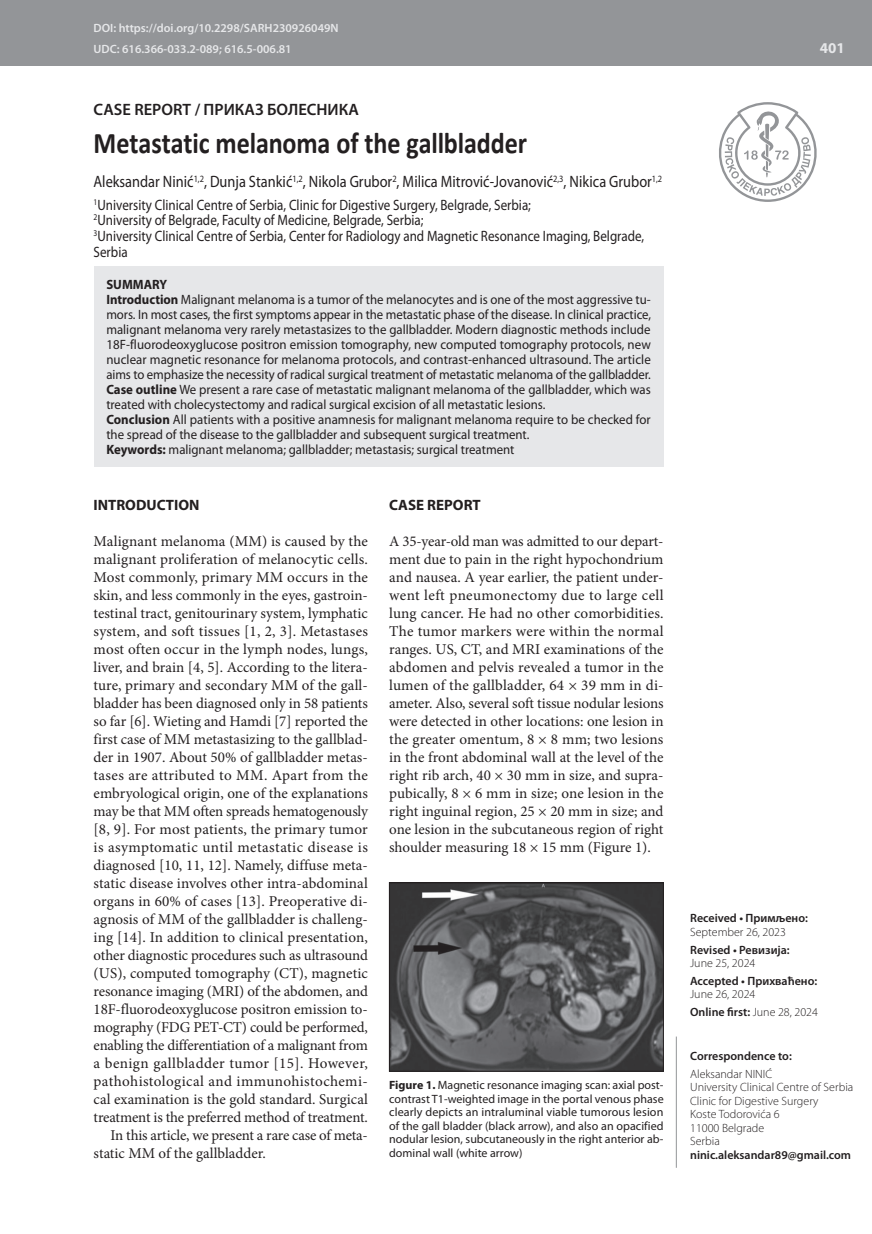
<style>
.page{position:relative;width:872px;height:1234px;background:#fff}
.page>*{position:absolute;margin:0;border:0;box-sizing:border-box;transform-origin:0 0}
.t1{font:700 30px "Calibri";letter-spacing:-.005em;color:#231f20;scale:.87 1}
.t2{font:16.5px "Myriad Pro";color:#231f20;scale:.87 1}
.t3{font:600 16.5px "Myriad Pro";color:#231f20}
.t4{font:15px/18px "Minion Pro";color:#231f20;text-align:justify}
.t5{font:15px/15.8px "Myriad Pro";color:#231f20;scale:.87 1}
.t6{font:15px "Minion Pro";letter-spacing:.025em;color:#231f20}
.t7{font:15px "Minion Pro";letter-spacing:.02em;color:#231f20}
.t8{font:700 15px "Myriad Pro";color:#231f20}
.t9{font:700 15px "Myriad Pro";color:#e6e7e9}
.t10{font:13.5px/15px "Myriad Pro";color:#231f20;scale:.95 1}
.t11{font:12px/13.5px "Myriad Pro";color:#231f20;text-align:justify}
.t12{font:300 12px/13.5px "Myriad Pro";color:#231f20}
.t13{font:600 12px "Myriad Pro";color:#231f20}
.t14{font:600 12px/21.3px "Myriad Pro";color:#e6e7e9}
.s1{font-weight:700}
.s2{font-weight:600}
</style>
<div class="page">
<div style="left:0;top:0;width:872px;height:66px;background:#939598"></div>
<svg style="left:719px;top:102px;width:98px;height:100px"></svg>
<hr style="left:676px;top:1036px;width:1px;height:131px;background:#939598">
<div style="left:94px;top:266px;width:569px;height:201px;background:#e6e7e9"></div>
<img style="left:391px;top:884px;width:270px;height:185px">
<div style="left:389px;top:882px;width:274px;height:189px;border:1px solid #231f20"></div>
<p class="t14" style="left:94px;top:17px;width:247px">DOI: https://doi.org/10.2298/SARH230926049N<br>UDC: 616.366-033.2-089; 616.5-006.81</p>
<p class="t3" style="left:94px;top:98px;width:267px">CASE REPORT / ПРИКАЗ БОЛЕСНИКА</p>
<h1 class="t1" style="left:94px;top:122px;width:500px">Metastatic melanoma of the gallbladder</h1>
<p class="t2" style="left:94px;top:172px;width:655px">Aleksandar Ninić<sup>1,2</sup>, Dunja Stankić<sup>1,2</sup>, Nikola Grubor<sup>2</sup>, Milica Mitrović-Jovanović<sup>2,3</sup>, Nikica Grubor<sup>1,2</sup></p>
<p class="t5" style="left:94px;top:196px;width:634px"><sup>1</sup>University Clinical Centre of Serbia, Clinic for Digestive Surgery, Belgrade, Serbia;<br><sup>2</sup>University of Belgrade, Faculty of Medicine, Belgrade, Serbia;<br><sup>3</sup>University Clinical Centre of Serbia, Center for Radiology and Magnetic Resonance Imaging, Belgrade, Serbia</p>
<p class="t10" style="left:106px;top:277px;width:575px"><span class="s1">SUMMARY<br>Introduction</span> Malignant melanoma is a tumor of the melanocytes and is one of the most aggressive tu&shy;mors. In most cases, the first symptoms appear in the metastatic phase of the disease. In clinical practice, malignant melanoma very rarely metastasizes to the gallbladder. Modern diagnostic methods include 18F-fluorodeoxyglucose positron emission tomography, new computed tomography protocols, new nuclear magnetic resonance for melanoma protocols, and contrast-enhanced ultrasound. The article aims to emphasize the necessity of radical surgical treatment of metastatic melanoma of the gallbladder.<br><span class="s1">Case outline</span> We present a rare case of metastatic malignant melanoma of the gallbladder, which was treated with cholecystectomy and radical surgical excision of all metastatic lesions.<br><span class="s1">Conclusion</span> All patients with a positive anamnesis for malignant melanoma require to be checked for the spread of the disease to the gallbladder and subsequent surgical treatment.<br><span class="s1">Keywords:</span> malignant melanoma; gallbladder; metastasis; surgical treatment</p>
<p class="t8" style="left:94px;top:495px;width:107px">INTRODUCTION</p>
<p class="t4" style="left:94px;top:532px;width:276px">Malignant melanoma (MM) is caused by the</p>
<p class="t4" style="left:94px;top:550px;width:276px">malignant proliferation of melanocytic cells.</p>
<p class="t4" style="left:94px;top:568px;width:276px">Most commonly, primary MM occurs in the</p>
<p class="t4" style="left:94px;top:586px;width:276px">skin, and less commonly in the eyes, gastroin-</p>
<p class="t4" style="left:94px;top:604px;width:276px">testinal tract, genitourinary system, lymphatic</p>
<p class="t4" style="left:94px;top:622px;width:276px">system, and soft tissues [1, 2, 3]. Metastases</p>
<p class="t4" style="left:94px;top:640px;width:276px">most often occur in the lymph nodes, lungs,</p>
<p class="t4" style="left:94px;top:658px;width:276px">liver, and brain [4, 5]. According to the litera-</p>
<p class="t4" style="left:94px;top:676px;width:276px">ture, primary and secondary MM of the gall-</p>
<p class="t4" style="left:94px;top:694px;width:276px">bladder has been diagnosed only in 58 patients</p>
<p class="t4" style="left:94px;top:712px;width:276px">so far [6]. Wieting and Hamdi [7] reported the</p>
<p class="t4" style="left:94px;top:730px;width:276px">first case of MM metastasizing to the gallblad-</p>
<p class="t4" style="left:94px;top:748px;width:276px">der in 1907. About 50% of gallbladder metas-</p>
<p class="t7" style="left:94px;top:765px;width:276px">tases are attributed to MM. Apart from the</p>
<p class="t4" style="left:94px;top:784px;width:276px">embryological origin, one of the explanations</p>
<p class="t4" style="left:94px;top:802px;width:276px">may be that MM often spreads hematogenously</p>
<p class="t4" style="left:94px;top:820px;width:276px">[8, 9]. For most patients, the primary tumor</p>
<p class="t6" style="left:94px;top:837px;width:276px">is asymptomatic until metastatic disease is</p>
<p class="t4" style="left:94px;top:856px;width:276px">diagnosed [10, 11, 12]. Namely, diffuse meta-</p>
<p class="t4" style="left:94px;top:874px;width:276px">static disease involves other intra-abdominal</p>
<p class="t4" style="left:94px;top:892px;width:276px">organs in 60% of cases [13]. Preoperative di-</p>
<p class="t4" style="left:94px;top:910px;width:276px">agnosis of MM of the gallbladder is challeng-</p>
<p class="t4" style="left:94px;top:928px;width:276px">ing [14]. In addition to clinical presentation,</p>
<p class="t4" style="left:94px;top:946px;width:276px">other diagnostic procedures such as ultrasound</p>
<p class="t4" style="left:94px;top:964px;width:276px">(US), computed tomography (CT), magnetic</p>
<p class="t4" style="left:94px;top:982px;width:276px">resonance imaging (MRI) of the abdomen, and</p>
<p class="t4" style="left:94px;top:1000px;width:276px">18F-fluorodeoxyglucose positron emission to-</p>
<p class="t4" style="left:94px;top:1018px;width:276px">mography (FDG PET-CT) could be performed,</p>
<p class="t4" style="left:94px;top:1036px;width:276px">enabling the differentiation of a malignant from</p>
<p class="t6" style="left:94px;top:1053px;width:276px">a benign gallbladder tumor [15]. However,</p>
<p class="t7" style="left:94px;top:1071px;width:276px">pathohistological and immunohistochemi-</p>
<p class="t4" style="left:94px;top:1090px;width:276px">cal examination is the gold standard. Surgical</p>
<p class="t4" style="left:94px;top:1108px;width:276px">treatment is the preferred method of treatment.</p>
<p class="t4" style="left:111px;top:1126px;width:259px">In this article, we present a rare case of meta-</p>
<p class="t4" style="left:94px;top:1144px;width:174px">static MM of the gallbladder.</p>
<p class="t8" style="left:389px;top:495px;width:93px">CASE REPORT</p>
<p class="t4" style="left:389px;top:532px;width:276px">A 35-year-old man was admitted to our depart&shy;ment due to pain in the right hypochondrium and nausea. A year earlier, the patient under&shy;went left pneumonectomy due to large cell lung cancer. He had no other comorbidities.<br>The tumor markers were within the normal ranges. US, CT, and MRI examinations of the abdomen and pelvis revealed a tumor in the lumen of the gallbladder, 64 × 39 mm in di&shy;ameter. Also, several soft tissue nodular lesions were detected in other locations: one lesion in the greater omentum, 8 × 8 mm; two lesions in the front abdominal wall at the level of the right rib arch, 40 × 30 mm in size, and supra&shy;pubically, 8 × 6 mm in size; one lesion in the right inguinal region, 25 × 20 mm in size; and one lesion in the subcutaneous region of right shoulder measuring 18 × 15 mm (Figure 1).</p>
<p class="t11" style="left:389px;top:1077px;width:276px"><span class="s1">Figure 1.</span> Magnetic resonance imaging scan: axial post&shy;contrast T1-weighted image in the portal venous phase clearly depicts an intraluminal viable tumorous lesion of the gall bladder (black arrow), and also an opacified nodular lesion, subcutaneously in the right anterior ab&shy;dominal wall (white arrow)</p>
<p class="t9" style="left:820px;top:38px;width:26px">401</p>
<p class="t13" style="left:690px;top:910px;width:119px">Received • Примљено:</p>
<p class="t12" style="left:690px;top:924px;width:97px">September 26, 2023</p>
<p class="t13" style="left:690px;top:941px;width:101px">Revised • Ревизија:</p>
<p class="t12" style="left:690px;top:956px;width:67px">June 25, 2024</p>
<p class="t13" style="left:690px;top:972px;width:129px">Accepted • Прихваћено:</p>
<p class="t12" style="left:690px;top:985px;width:129px;line-height:17.7px">June 26, 2024<br><span class="s2">Online first:</span> June 28, 2024</p>
<p class="t13" style="left:690px;top:1047px;width:103px">Correspondence to:</p>
<p class="t12" style="left:690px;top:1066px;width:165px">Aleksandar NINIĆ<br>University Clinical Centre of Serbia<br>Clinic for Digestive Surgery<br>Koste Todorovića 6<br>11000 Belgrade<br>Serbia</p>
<p class="t13" style="left:690px;top:1146px;width:162px">ninic.aleksandar89@gmail.com</p>
</div>
